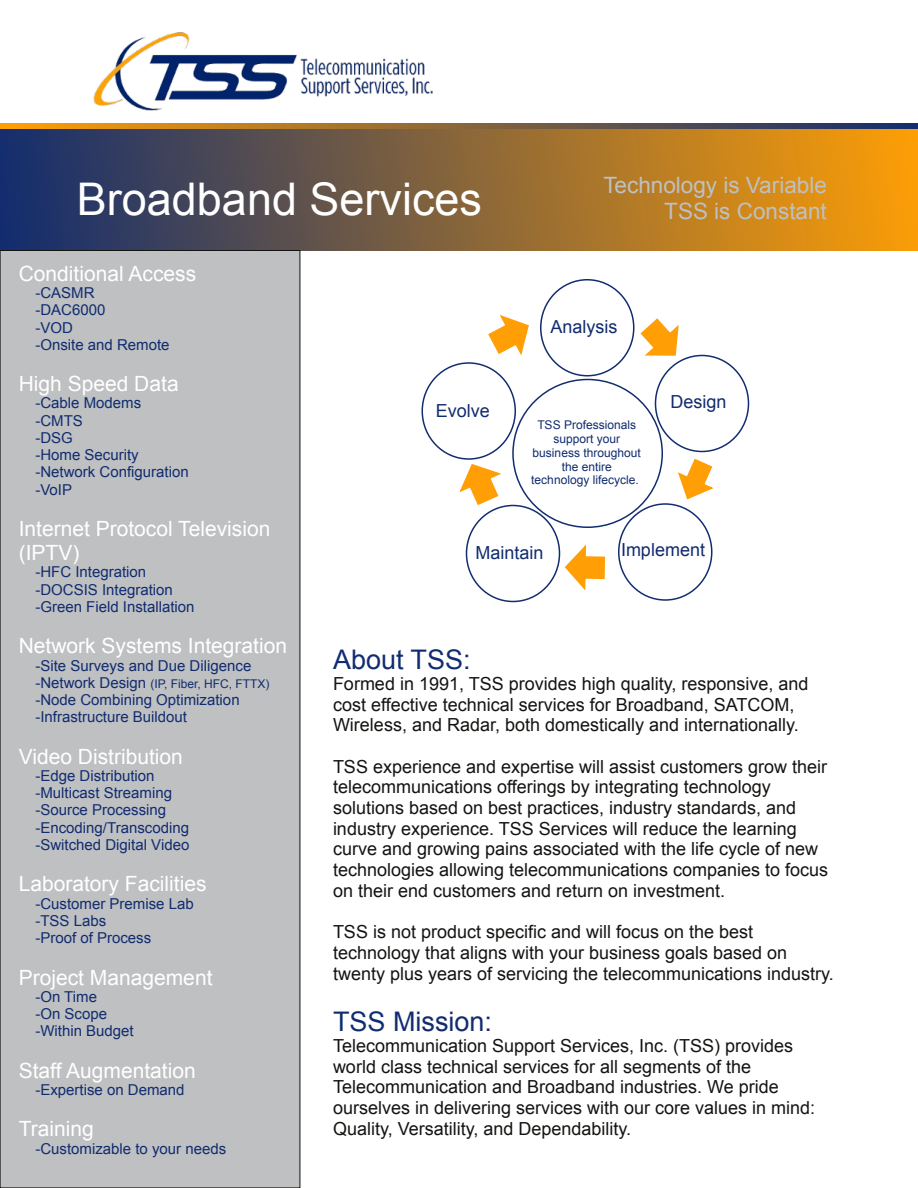
<style>
.page{position:relative;width:918px;height:1188px;background:#fff}
.page>*{position:absolute;margin:0;border:0;box-sizing:border-box;transform-origin:0 0}
.t1{font:45px "Arial";color:#fff}
.t2{font:27px "Arial";color:#112c6f}
.t3{font:22.5px/25.8px "Arial";color:#bec0c2;text-align:right}
.t4{font:21px/24.2px "Arial";color:#fff}
.t5{font:18px/20.7px "Arial";color:#161412}
.t6{font:18px "Arial";color:#112c6f}
.t7{font:15px/17.2px "Arial";color:#112c6f}
.t8{font:12px/13.8px "Arial";color:#112c6f;text-align:center}
.s1{font-size:15px}
</style>
<div class="page">
<img style="left:93px;top:32px;width:340px;height:79px">
<svg style="left:0;top:123px;width:918px;height:6px;background:#896639"></svg>
<div style="left:0;top:129px;width:918px;height:121px;background:linear-gradient(to right,#132d6e,#fc9d06)"></div>
<div style="left:0;top:250px;width:300px;height:938px;background:#bec0c2"></div>
<div style="left:422px;top:362px;width:94px;height:98px;border:2px solid #112c6f;border-radius:50%"></div>
<div style="left:540px;top:279px;width:94px;height:97px;border:2px solid #112c6f;border-radius:50%"></div>
<div style="left:655px;top:355px;width:94px;height:97px;border:2px solid #112c6f;border-radius:50%"></div>
<div style="left:618px;top:503px;width:94px;height:98px;border:2px solid #112c6f;border-radius:50%"></div>
<div style="left:466px;top:505px;width:94px;height:97px;border:2px solid #112c6f;border-radius:50%"></div>
<svg style="left:631px;top:309px;width:64px;height:63px"></svg>
<svg style="left:669px;top:458px;width:45px;height:51px"></svg>
<svg style="left:564px;top:544px;width:42px;height:47px"></svg>
<svg style="left:449px;top:454px;width:61px;height:57px"></svg>
<svg style="left:481px;top:315px;width:60px;height:50px"></svg>
<h1 class="t1" style="left:77px;top:174px;width:407px">Broadband Services</h1>
<p class="t3" style="left:603px;top:172px;width:225px">Technology is Variable<br>TSS is Constant</p>
<p class="t4" style="left:19px;top:261px;width:179px">Conditional Access</p>
<p class="t7" style="left:35px;top:284px;width:136px">-CASMR<br>-DAC6000<br>-VOD<br>-Onsite and Remote</p>
<p class="t4" style="left:19px;top:372px;width:161px">High Speed Data</p>
<p class="t7" style="left:35px;top:395px;width:155px">-Cable Modems -CMTS<br>-DSG<br>-Home Security -Network Configuration -VoIP</p>
<p class="t4" style="left:19px;top:517px;width:253px">Internet Protocol Television (IPTV)</p>
<p class="t7" style="left:35px;top:564px;width:161px">-HFC Integration -DOCSIS Integration -Green Field Installation</p>
<p class="t4" style="left:19px;top:634px;width:270px">Network Systems Integration</p>
<p class="t7" style="left:35px;top:657px;width:217px">-Site Surveys and Due Diligence</p>
<p class="t8" style="left:35px;top:677px;width:236px"><span class="s1">-Network Design</span> (IP, Fiber, HFC, FTTX)</p>
<p class="t7" style="left:35px;top:691px;width:206px">-Node Combining Optimization -Infrastructure Buildout</p>
<p class="t4" style="left:19px;top:744px;width:166px">Video Distribution</p>
<p class="t7" style="left:35px;top:767px;width:155px">-Edge Distribution -Multicast Streaming -Source Processing -Encoding/Transcoding -Switched Digital Video</p>
<p class="t4" style="left:19px;top:872px;width:189px">Laboratory Facilities</p>
<p class="t7" style="left:35px;top:895px;width:160px">-Customer Premise Lab -TSS Labs<br>-Proof of Process</p>
<p class="t4" style="left:19px;top:965px;width:195px">Project Management</p>
<p class="t7" style="left:35px;top:988px;width:100px">-On Time<br>-On Scope -Within Budget</p>
<p class="t4" style="left:19px;top:1058px;width:179px">Staff Augmentation</p>
<p class="t7" style="left:35px;top:1081px;width:151px">-Expertise on Demand</p>
<p class="t4" style="left:19px;top:1117px;width:77px">Training</p>
<p class="t7" style="left:35px;top:1140px;width:192px">-Customizable to your needs</p>
<p class="t6" style="left:436px;top:400px;width:56px">Evolve</p>
<p class="t6" style="left:550px;top:316px;width:69px">Analysis</p>
<p class="t8" style="left:531px;top:418px;width:111px">TSS Professionals support your business throughout the entire technology lifecycle.</p>
<p class="t6" style="left:670px;top:391px;width:58px">Design</p>
<p class="t6" style="left:476px;top:543px;width:70px">Maintain</p>
<p class="t6" style="left:621px;top:540px;width:86px">Implement</p>
<h2 class="t2" style="left:333px;top:645px;width:139px">About TSS:</h2>
<p class="t5" style="left:333px;top:673px;width:477px">Formed in 1991, TSS provides high quality, responsive, and cost effective technical services for Broadband, SATCOM,<br>Wireless, and Radar, both domestically and internationally.</p>
<p class="t5" style="left:333px;top:756px;width:497px">TSS experience and expertise will assist customers grow their telecommunications offerings by integrating technology solutions based on best practices, industry standards, and industry experience. TSS Services will reduce the learning curve and growing pains associated with the life cycle of new technologies allowing telecommunications companies to focus on their end customers and return on investment.</p>
<p class="t5" style="left:333px;top:922px;width:502px">TSS is not product specific and will focus on the best technology that aligns with your business goals based on twenty plus years of servicing the telecommunications industry.</p>
<h2 class="t2" style="left:333px;top:1007px;width:161px">TSS Mission:</h2>
<p class="t5" style="left:333px;top:1035px;width:484px">Telecommunication Support Services, Inc. (TSS) provides world class technical services for all segments of the Telecommunication and Broadband industries. We pride ourselves in delivering services with our core values in mind:<br>Quality, Versatility, and Dependability.</p>
</div>
